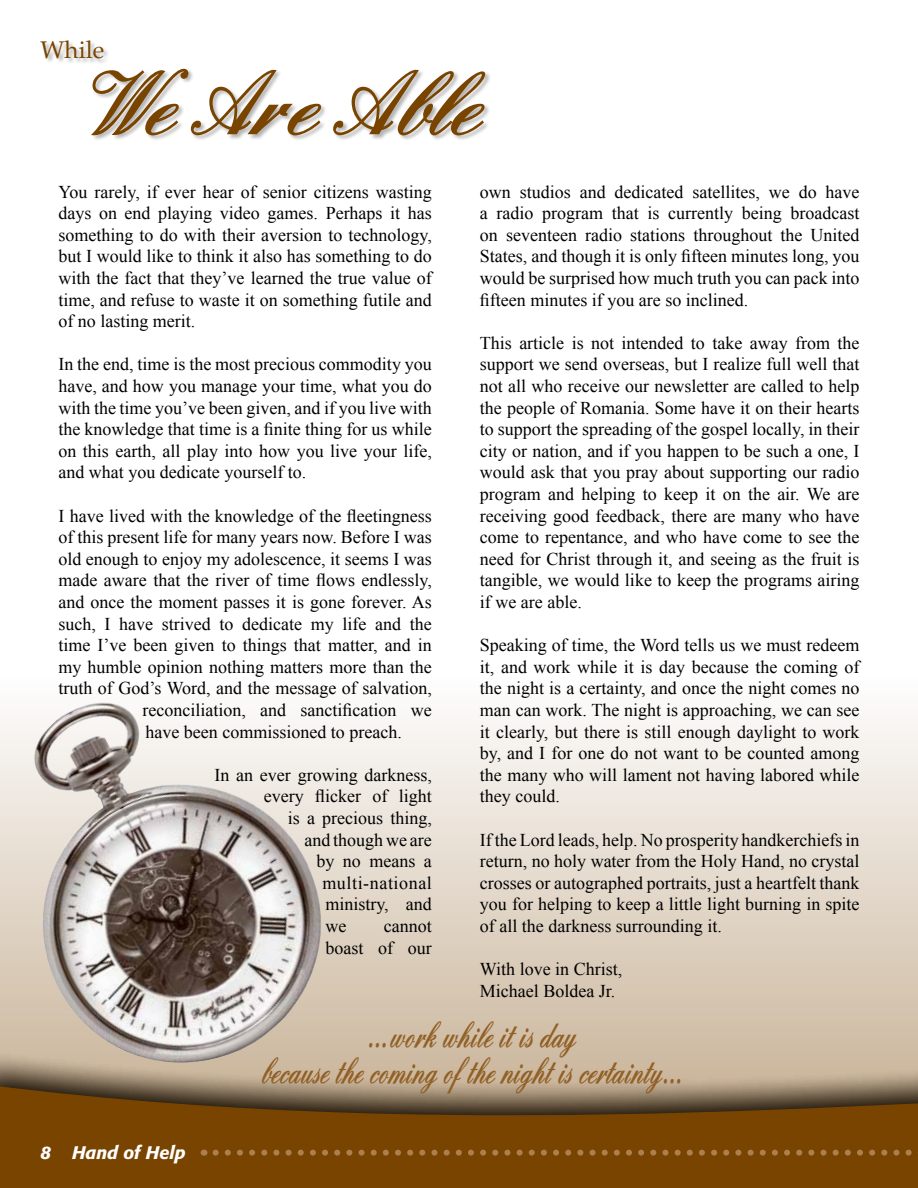
<style>
.page{position:relative;width:918px;height:1188px;background:#fff}
.page>*{position:absolute;margin:0;border:0;box-sizing:border-box;transform-origin:0 0}
.t1{font:700 90px "Quadrille Script Black Ssk";letter-spacing:-.01em;color:#794400;scale:.96 1}
.t2{font:700 37.5px/36px "Quadrille Script Black Ssk";letter-spacing:.01em;color:#916026;text-align:center;scale:.67 1}
.t3{font:24.15px "Palatino";color:#794400}
.t4{font:18px/21.6px "Times New Roman";color:#000;text-align:justify}
.t5{font:18px "Times New Roman";letter-spacing:.03em;color:#000}
.t6{font:italic 500 18px "Formata";color:#fff}
</style>
<div class="page">
<svg style="left:0;top:718px;width:917px;height:333px;background:#e3d9cc"></svg>
<img style="left:917px;top:718px;width:1px;height:333px">
<div style="left:0;top:1051px;width:918px;height:137px;background:#000;opacity:.8"></div>
<svg style="left:0;top:1085px;width:918px;height:103px;background:#774b12"></svg>
<svg style="left:216px;top:1150px;width:702px;height:6px;background:#8b591d"></svg>
<div style="left:91px;top:68px;width:401px;height:74px;background:#000;opacity:.3"></div>
<div style="left:41px;top:40px;width:69px;height:25px;background:#000;opacity:.3"></div>
<img style="left:30px;top:702px;width:305px;height:371px">
<h3 class="t3" style="left:40px;top:36px;width:65px">While</h3>
<h1 class="t1" style="left:69px;top:50px;width:427px">We Are Able</h1>
<p class="t4" style="left:58px;top:181px;width:375px">You rarely, if ever hear of senior citizens wasting days on end playing video games. Perhaps it has something to do with their aversion to technology, but I would like to think it also has something to do with the fact that they’ve learned the true value of time, and refuse to waste it on something futile and of no lasting merit.</p>
<p class="t4" style="left:58px;top:353px;width:375px">In the end, time is the most precious commodity you have, and how you manage your time, what you do with the time you’ve been given, and if you live with the knowledge that time is a finite thing for us while on this earth, all play into how you live your life, and what you dedicate yourself to.</p>
<p class="t4" style="left:58px;top:505px;width:375px">I have lived with the knowledge of the fleetingness</p>
<p class="t4" style="left:58px;top:526px;width:375px">of this present life for many years now. Before I was</p>
<p class="t4" style="left:58px;top:548px;width:375px">old enough to enjoy my adolescence, it seems I was</p>
<p class="t4" style="left:58px;top:569px;width:375px">made aware that the river of time flows endlessly,</p>
<p class="t4" style="left:58px;top:591px;width:375px">and once the moment passes it is gone forever. As</p>
<p class="t4" style="left:58px;top:613px;width:375px">such, I have strived to dedicate my life and the</p>
<p class="t4" style="left:58px;top:634px;width:375px">time I’ve been given to things that matter, and in</p>
<p class="t4" style="left:58px;top:656px;width:375px">my humble opinion nothing matters more than the</p>
<p class="t4" style="left:58px;top:677px;width:375px">truth of God’s Word, and the message of salvation,</p>
<p class="t4" style="left:142px;top:699px;width:291px">reconciliation, and sanctification we</p>
<p class="t4" style="left:145px;top:721px;width:258px">have been commissioned to preach.</p>
<p class="t4" style="left:214px;top:764px;width:219px">In an ever growing darkness,</p>
<p class="t4" style="left:264px;top:785px;width:170px">every flicker of light</p>
<p class="t4" style="left:288px;top:807px;width:146px">is a precious thing,</p>
<p class="t4" style="left:304px;top:829px;width:129px">and though we are</p>
<p class="t4" style="left:316px;top:850px;width:117px">by no means a</p>
<p class="t5" style="left:322px;top:871px;width:111px">multi-national</p>
<p class="t4" style="left:325px;top:893px;width:108px">ministry, and</p>
<p class="t4" style="left:325px;top:915px;width:22px">we</p>
<p class="t4" style="left:480px;top:181px;width:381px">own studios and dedicated satellites, we do have a radio program that is currently being broadcast on seventeen radio stations throughout the United States, and though it is only fifteen minutes long, you would be surprised how much truth you can pack into fifteen minutes if you are so inclined.</p>
<p class="t4" style="left:480px;top:332px;width:381px">This article is not intended to take away from the support we send overseas, but I realize full well that not all who receive our newsletter are called to help the people of Romania. Some have it on their hearts to support the spreading of the gospel locally, in their city or nation, and if you happen to be such a one, I would ask that you pray about supporting our radio program and helping to keep it on the air. We are receiving good feedback, there are many who have come to repentance, and who have come to see the need for Christ through it, and seeing as the fruit is tangible, we would like to keep the programs airing if we are able.</p>
<p class="t4" style="left:480px;top:634px;width:381px">Speaking of time, the Word tells us we must redeem it, and work while it is day because the coming of the night is a certainty, and once the night comes no man can work. The night is approaching, we can see it clearly, but there is still enough daylight to work by, and I for one do not want to be counted among the many who will lament not having labored while they could.</p>
<p class="t4" style="left:480px;top:829px;width:381px">If the Lord leads, help. No prosperity handkerchiefs in return, no holy water from the Holy Hand, no crystal crosses or autographed portraits, just a heartfelt thank you for helping to keep a little light burning in spite of all the darkness surrounding it.</p>
<p class="t4" style="left:480px;top:958px;width:144px">With love in Christ,<br>Michael Boldea Jr.</p>
<h2 class="t2" style="left:261px;top:1017px;width:632px">...work while it is day<br>because the coming of the night is certainty...</h2>
<p class="t4" style="left:325px;top:915px;width:108px;text-align:right">cannot<br>boast of our</p>
<p class="t6" style="left:40px;top:1141px;width:147px">8 Hand of Help</p>
</div>
